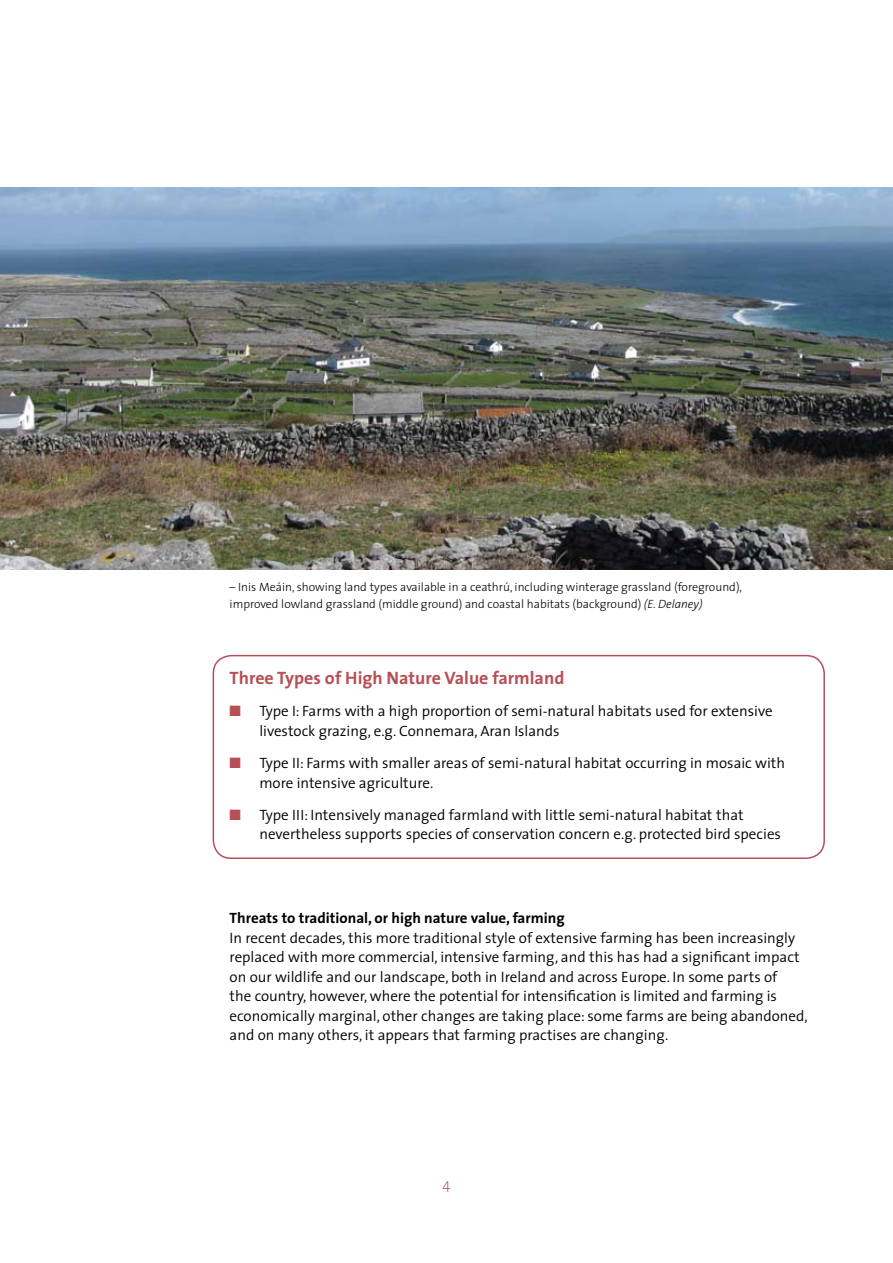
<style>
.page{position:relative;width:893px;height:1263px;background:#fff}
.page>*{position:absolute;margin:0;border:0;box-sizing:border-box;transform-origin:0 0}
.t1{font:700 18px "The Sans";color:#b74f55}
.t2{font:300 15px/19.5px "The Sans";color:#000}
.t3{font:700 15px "The Sans";color:#000}
.t4{font:200 15px "The Sans";color:#b74f55}
.t5{font:300 12px/16.5px "The Sans";color:#000}
.s1{font-style:italic}
.s2{color:#b74f55}
</style>
<div class="page">
<img style="left:0;top:187px;width:893px;height:383px">
<div style="left:213px;top:655px;width:612px;height:204px;border:2px solid #b74f55;border-radius:18px"></div>
<p class="t5" style="left:230px;top:579px;width:514px">– Inis Meáin, showing land types available in a ceathrú, including winterage grassland (foreground), improved lowland grassland (middle ground) and coastal habitats (background) <span class="s1">(E. Delaney)</span></p>
<p class="t1" style="left:230px;top:663px;width:336px">Three Types of High Nature Value farmland</p>
<p class="t2" style="left:259px;top:701px;width:515px;text-indent:-30px"><span class="s2">■</span> Type I: Farms with a high proportion of semi-natural habitats used for extensive livestock grazing, e.g. Connemara, Aran Islands</p>
<p class="t2" style="left:259px;top:753px;width:527px;text-indent:-30px"><span class="s2">■</span> Type II: Farms with smaller areas of semi-natural habitat occurring in mosaic with more intensive agriculture.</p>
<p class="t2" style="left:259px;top:804px;width:523px;text-indent:-30px"><span class="s2">■</span> Type III: Intensively managed farmland with little semi-natural habitat that nevertheless supports species of conservation concern e.g. protected bird species</p>
<p class="t3" style="left:230px;top:906px;width:337px">Threats to traditional, or high nature value, farming</p>
<p class="t2" style="left:230px;top:927px;width:580px">In recent decades, this more traditional style of extensive farming has been increasingly replaced with more commercial, intensive farming, and this has had a significant impact on our wildlife and our landscape, both in Ireland and across Europe. In some parts of<br>the country, however, where the potential for intensification is limited and farming is economically marginal, other changes are taking place: some farms are being abandoned, and on many others, it appears that farming practises are changing.</p>
<p class="t4" style="left:442px;top:1171px;width:10px">4</p>
</div>
